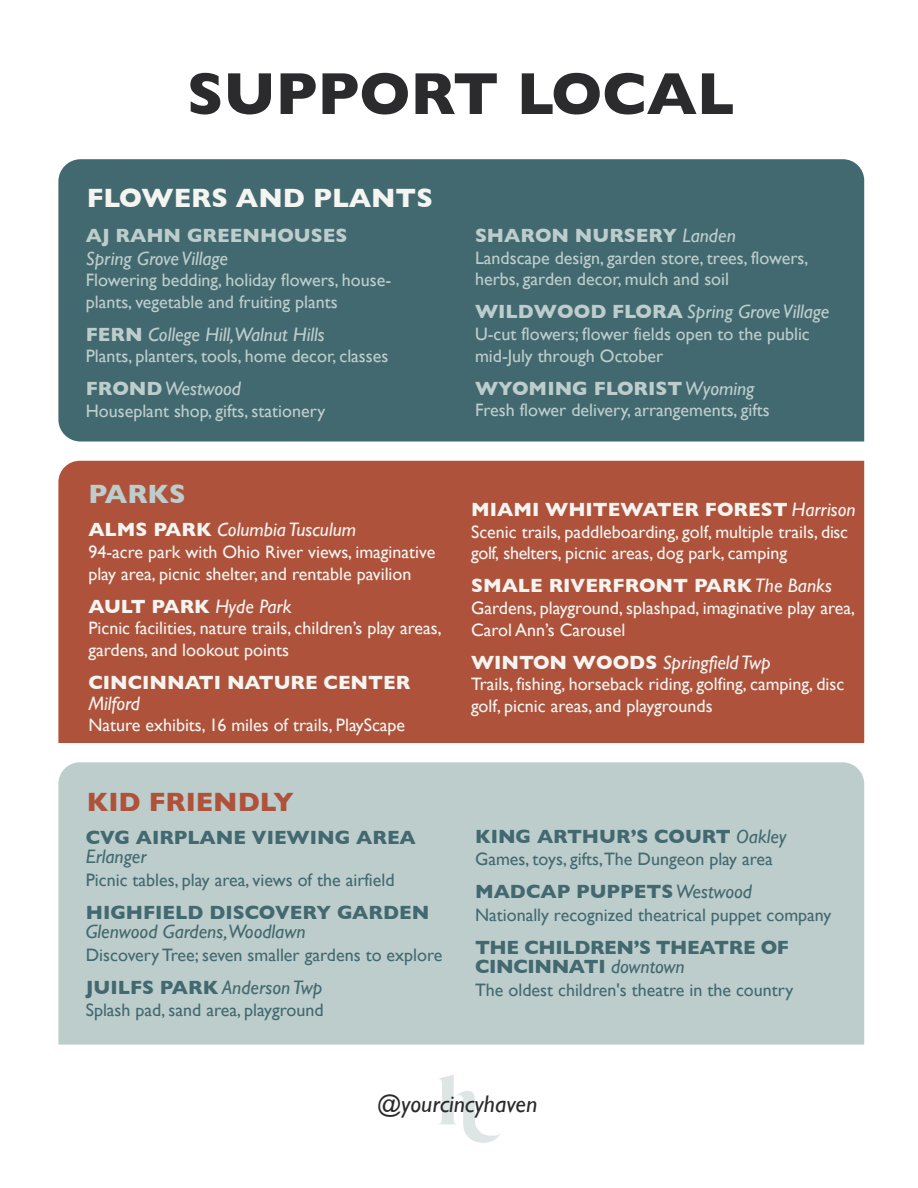
<style>
.page{position:relative;width:918px;height:1188px;background:#fff}
.page>*{position:absolute;margin:0;border:0;box-sizing:border-box;transform-origin:0 0}
.t1{font:700 60px "Gill Sans";color:#2b2b2d}
.t2{font:700 27px "Gill Sans";color:#f4f4f0}
.t3{font:700 27px "Gill Sans";color:#ae523b}
.t4{font:700 27px "Gill Sans";color:#bdcdcc}
.t5{font:italic 24px "Gill Sans";color:#2b2b2d}
.t6{font:700 19.5px "Gill Sans";color:#f4f4f0}
.t7{font:700 19.5px "Gill Sans";color:#436970}
.t8{font:italic 19.5px "Gill Sans";color:#bdcdcc}
.t9{font:700 19.5px "Gill Sans";color:#bdcdcc}
.t10{font:italic 19.5px "Gill Sans";color:#f4f4f0}
.t11{font:italic 19.5px "Gill Sans";color:#436970}
.t12{font:700 19.5px/19.5px "Gill Sans";letter-spacing:-.02em;color:#436970}
.t13{font:18px/21.6px "Gill Sans";color:#f4f4f0}
.t14{font:18px/21.6px "Gill Sans";color:#bdcdcc}
.t15{font:18px "Gill Sans";color:#436970}
.s1{font-weight:700;font-style:normal}
.s2{font-weight:400;font-style:italic}
</style>
<div class="page">
<div style="left:58px;top:159px;width:806px;height:283px;background:#436970"></div>
<div style="left:58px;top:461px;width:806px;height:282px;background:#ae523b"></div>
<div style="left:58px;top:762px;width:806px;height:283px;background:#bdcdcc"></div>
<svg style="left:438px;top:1075px;width:62px;height:68px"></svg>
<h1 class="t1" style="left:187px;top:46px;width:549px">SUPPORT LOCAL</h1>
<h2 class="t2" style="left:87px;top:177px;width:348px">FLOWERS AND PLANTS</h2>
<p class="t9" style="left:86px;top:220px;width:263px">AJ RAHN GREENHOUSES</p>
<p class="t8" style="left:86px;top:247px;width:144px">Spring Grove Village</p>
<p class="t14" style="left:86px;top:269px;width:307px">Flowering bedding, holiday flowers, house&shy;plants, vegetable and fruiting plants</p>
<p class="t8" style="left:86px;top:323px;width:240px"><span class="s1">FERN</span> College Hill,Walnut Hills</p>
<p class="t14" style="left:86px;top:345px;width:304px">Plants, planters, tools, home decor, classes</p>
<p class="t8" style="left:86px;top:378px;width:157px"><span class="s1">FROND</span> Westwood</p>
<p class="t14" style="left:86px;top:400px;width:241px">Houseplant shop, gifts, stationery</p>
<h2 class="t4" style="left:88px;top:473px;width:99px">PARKS</h2>
<p class="t10" style="left:88px;top:519px;width:269px"><span class="s1">ALMS PARK</span> Columbia Tusculum</p>
<p class="t13" style="left:88px;top:541px;width:348px">94-acre park with Ohio River views, imaginative play area, picnic shelter, and rentable pavilion</p>
<p class="t6" style="left:88px;top:591px;width:205px">AULT PARK <span class="s2">Hyde Park</span></p>
<p class="t13" style="left:88px;top:617px;width:355px">Picnic facilities, nature trails, children’s play areas, gardens, and lookout points</p>
<p class="t6" style="left:88px;top:667px;width:324px">CINCINNATI NATURE CENTER</p>
<p class="t10" style="left:88px;top:692px;width:53px">Milford</p>
<p class="t13" style="left:88px;top:714px;width:318px">Nature exhibits, 16 miles of trails, PlayScape</p>
<h2 class="t3" style="left:87px;top:780px;width:209px">KID FRIENDLY</h2>
<p class="t7" style="left:86px;top:822px;width:332px">CVG AIRPLANE VIEWING AREA</p>
<p class="t11" style="left:86px;top:846px;width:62px">Erlanger</p>
<p class="t15" style="left:86px;top:869px;width:310px">Picnic tables, play area, views of the airfield</p>
<p class="t7" style="left:86px;top:897px;width:345px">HIGHFIELD DISCOVERY GARDEN</p>
<p class="t11" style="left:86px;top:921px;width:221px">Glenwood Gardens,Woodlawn</p>
<p class="t15" style="left:86px;top:944px;width:358px">Discovery Tree; seven smaller gardens to explore</p>
<p class="t11" style="left:86px;top:976px;width:238px"><span class="s1">JUILFS PARK</span> Anderson Twp</p>
<p class="t15" style="left:86px;top:1000px;width:239px">Splash pad, sand area, playground</p>
<p class="t9" style="left:475px;top:220px;width:262px">SHARON NURSERY <span class="s2">Landen</span></p>
<p class="t14" style="left:475px;top:247px;width:335px">Landscape design, garden store, trees, flowers, herbs, garden decor, mulch and soil</p>
<p class="t8" style="left:475px;top:301px;width:356px"><span class="s1">WILDWOOD FLORA</span> Spring Grove Village</p>
<p class="t14" style="left:475px;top:323px;width:336px">U-cut flowers; flower fields open to the public mid-July through October</p>
<p class="t9" style="left:475px;top:372px;width:281px">WYOMING FLORIST <span class="s2">Wyoming</span></p>
<p class="t14" style="left:475px;top:399px;width:296px">Fresh flower delivery, arrangements, gifts</p>
<p class="t6" style="left:471px;top:494px;width:386px">MIAMI WHITEWATER FOREST <span class="s2">Harrison</span></p>
<p class="t13" style="left:471px;top:521px;width:378px">Scenic trails, paddleboarding, golf, multiple trails, disc golf, shelters, picnic areas, dog park, camping</p>
<p class="t6" style="left:471px;top:570px;width:362px">SMALE RIVERFRONT PARK <span class="s2">The Banks</span></p>
<p class="t13" style="left:471px;top:597px;width:386px">Gardens, playground, splashpad, imaginative play area,<br>Carol Ann’s Carousel</p>
<p class="t10" style="left:471px;top:651px;width:301px"><span class="s1">WINTON WOODS</span> Springfield Twp</p>
<p class="t13" style="left:471px;top:673px;width:375px">Trails, fishing, horseback riding, golfing, camping, disc golf, picnic areas, and playgrounds</p>
<p class="t7" style="left:475px;top:821px;width:313px">KING ARTHUR’S COURT <span class="s2">Oakley</span></p>
<p class="t15" style="left:475px;top:848px;width:299px">Games, toys, gifts,The Dungeon play area</p>
<p class="t7" style="left:475px;top:876px;width:279px">MADCAP PUPPETS <span class="s2">Westwood</span></p>
<p class="t15" style="left:475px;top:904px;width:358px">Nationally recognized theatrical puppet company</p>
<p class="t12" style="left:475px;top:937px;width:315px">THE CHILDREN’S THEATRE OF<br>CINCINNATI <span class="s2">downtown</span></p>
<p class="t15" style="left:475px;top:979px;width:320px">The oldest children's theatre in the country</p>
<h3 class="t5" style="left:377px;top:1090px;width:162px">@yourcincyhaven</h3>
</div>
